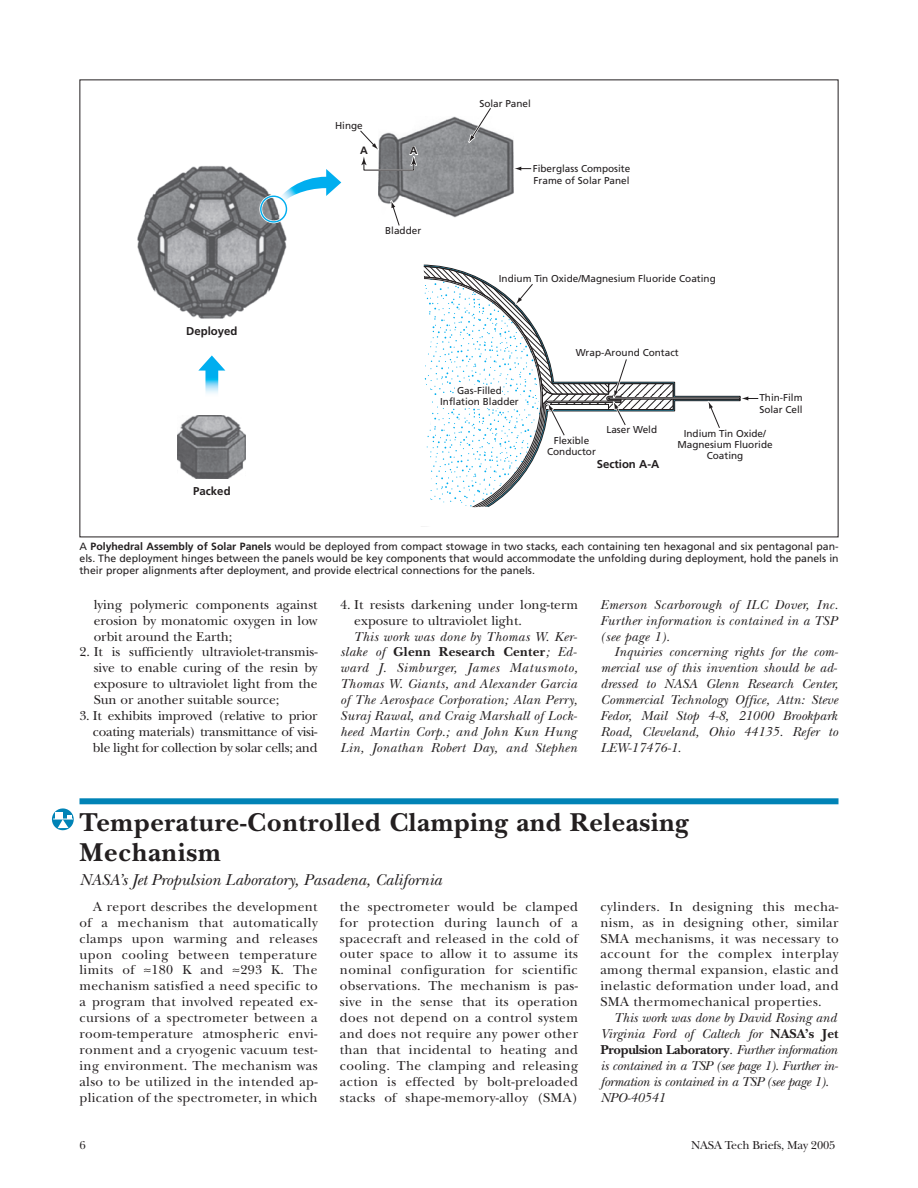
<style>
.page{position:relative;width:918px;height:1188px;background:#fff}
.page>*{position:absolute;margin:0;border:0;box-sizing:border-box;transform-origin:0 0}
.t1{font:700 27px/29.4px "New Baskerville";letter-spacing:.025em;color:#231f20}
.t2{font:italic 16.5px "New Baskerville";color:#231f20}
.t3{font:13.5px/15.9px "New Baskerville";color:#231f20;text-align:justify}
.t4{font:italic 13.5px/15.9px "New Baskerville";letter-spacing:.01em;color:#231f20;text-align:justify}
.t5{font:italic 13.5px/15.9px "New Baskerville";letter-spacing:-.01em;color:#231f20}
.t6{font:12px "New Baskerville";letter-spacing:-.015em;color:#231f20}
.t7{font:700 11.4px "Frutiger";color:#231f20}
.t8{font:700 10.65px "Frutiger";color:#231f20}
.t9{font:10.5px/12px "Frutiger";color:#231f20;text-align:justify}
.t10{font:9.9px/11.4px "Frutiger";color:#231f20;text-align:center}
.s1{font-weight:700}
.s2{font-weight:700;font-style:normal}
</style>
<div class="page">
<img style="left:137px;top:166px;width:150px;height:153px">
<img style="left:177px;top:415px;width:69px;height:63px">
<img style="left:378px;top:116px;width:136px;height:101px">
<svg style="left:198px;top:355px;width:27px;height:39px"></svg>
<svg style="left:278px;top:169px;width:63px;height:35px"></svg>
<div style="left:259px;top:195px;width:29px;height:28px;border:3px solid #fff;border-radius:50%"></div>
<div style="left:260px;top:196px;width:27px;height:27px;border:1px solid #00aeef;border-radius:50%"></div>
<svg style="left:462px;top:108px;width:32px;height:45px"></svg>
<svg style="left:387px;top:189px;width:15px;height:37px"></svg>
<svg style="left:421px;top:264px;width:337px;height:263px"></svg>
<svg style="left:501px;top:164px;width:30px;height:9px"></svg>
<svg style="left:360px;top:128px;width:27px;height:40px"></svg>
<svg style="left:410px;top:150px;width:8px;height:18px"></svg>
<div style="left:439px;top:395px;width:82px;height:13px;background:#fff"></div>
<div style="left:455px;top:386px;width:47px;height:11px;background:#fff"></div>
<div style="left:80px;top:798px;width:758px;height:6px;background:#0083b6"></div>
<svg style="left:52px;top:808px;width:22px;height:22px"></svg>
<p class="t7" style="left:186px;top:327px;width:53px">Deployed</p>
<p class="t7" style="left:193px;top:487px;width:39px">Packed</p>
<p class="t10" style="left:335px;top:120px;width:29px">Hinge</p>
<p class="t8" style="left:360px;top:146px;width:9px">A</p>
<p class="t8" style="left:410px;top:146px;width:9px">A</p>
<p class="t10" style="left:385px;top:225px;width:38px">Bladder</p>
<p class="t10" style="left:479px;top:99px;width:53px">Solar Panel</p>
<p class="t10" style="left:533px;top:164px;width:99px;text-align:left">Fiberglass Composite<br>Frame of Solar Panel</p>
<p class="t10" style="left:499px;top:274px;width:218px">Indium Tin Oxide/Magnesium Fluoride Coating</p>
<p class="t10" style="left:440px;top:385px;width:80px">Gas-Filled<br>Inflation Bladder</p>
<p class="t10" style="left:576px;top:348px;width:104px">Wrap-Around Contact</p>
<p class="t10" style="left:759px;top:393px;width:45px;text-align:left">Thin-Film<br>Solar Cell</p>
<p class="t10" style="left:547px;top:435px;width:50px">Flexible<br>Conductor</p>
<p class="t10" style="left:606px;top:425px;width:52px">Laser Weld</p>
<p class="t7" style="left:597px;top:459px;width:64px">Section A-A</p>
<p class="t10" style="left:677px;top:428px;width:97px">Indium Tin Oxide/<br>Magnesium Fluoride<br>Coating</p>
<p class="t9" style="left:80px;top:541px;width:761px">A <span class="s1">Polyhedral Assembly of Solar Panels</span> would be deployed from compact stowage in two stacks, each containing ten hexagonal and six pentagonal pan&shy;els. The deployment hinges between the panels would be key components that would accommodate the unfolding during deployment, hold the panels in their proper alignments after deployment, and provide electrical connections for the panels.</p>
<p class="t3" style="left:94px;top:598px;width:225px">lying polymeric components against erosion by monatomic oxygen in low orbit around the Earth;</p>
<p class="t3" style="left:94px;top:646px;width:225px;text-indent:-14px">2. It is sufficiently ultraviolet-transmis&shy;sive to enable curing of the resin by exposure to ultraviolet light from the Sun or another suitable source;</p>
<p class="t3" style="left:93px;top:709px;width:226px;text-indent:-14px">3. It exhibits improved (relative to prior coating materials) transmittance of visi&shy;ble light for collection by solar cells; and</p>
<p class="t3" style="left:354px;top:598px;width:225px;text-indent:-14px">4. It resists darkening under long-term exposure to ultraviolet light.</p>
<p class="t4" style="left:340px;top:630px;width:239px;text-indent:14px">This work was done by Thomas W. Ker&shy;slake of <span class="s2">Glenn Research Center</span>; Ed&shy;ward J. Simburger, James Matusmoto, Thomas W. Giants, and Alexander Garcia of The Aerospace Corporation; Alan Perry, Suraj Rawal, and Craig Marshall of Lock&shy;heed Martin Corp.; and John Kun Hung Lin, Jonathan Robert Day, and Stephen</p>
<p class="t4" style="left:601px;top:598px;width:239px">Emerson Scarborough of ILC Dover, Inc.<br>Further information is contained in a TSP (see page 1).</p>
<p class="t4" style="left:601px;top:646px;width:239px;text-indent:14px">Inquiries concerning rights for the com&shy;mercial use of this invention should be ad&shy;dressed to NASA Glenn Research Center, Commercial Technology Office, Attn: Steve Fedor, Mail Stop 4-8, 21000 Brookpark Road, Cleveland, Ohio 44135. Refer to LEW-17476-1.</p>
<h1 class="t1" style="left:80px;top:811px;width:611px">Temperature-Controlled Clamping and Releasing<br>Mechanism</h1>
<p class="t2" style="left:80px;top:874px;width:364px">NASA’s Jet Propulsion Laboratory, Pasadena, California</p>
<p class="t3" style="left:79px;top:900px;width:240px;text-indent:14px">A report describes the development of a mechanism that automatically clamps upon warming and releases upon cooling between temperature limits of ≈180 K and ≈293 K. The mechanism satisfied a need specific to a program that involved repeated ex&shy;cursions of a spectrometer between a room-temperature atmospheric envi&shy;ronment and a cryogenic vacuum test&shy;ing environment. The mechanism was also to be utilized in the intended ap&shy;plication of the spectrometer, in which</p>
<p class="t3" style="left:340px;top:900px;width:240px">the spectrometer would be clamped for protection during launch of a spacecraft and released in the cold of outer space to allow it to assume its nominal configuration for scientific observations. The mechanism is pas&shy;sive in the sense that its operation does not depend on a control system and does not require any power other than that incidental to heating and cooling. The clamping and releasing action is effected by bolt-preloaded stacks of shape-memory-alloy (SMA)</p>
<p class="t3" style="left:601px;top:900px;width:240px">cylinders. In designing this mecha&shy;nism, as in designing other, similar SMA mechanisms, it was necessary to account for the complex interplay among thermal expansion, elastic and inelastic deformation under load, and SMA thermomechanical properties.</p>
<p class="t5" style="left:600px;top:1011px;width:240px;text-indent:14px">This work was done by David Rosing and Virginia Ford of Caltech for <span class="s2">NASA’s Jet Propulsion Laboratory</span>. Further information is contained in a TSP (see page 1). Further in&shy;formation is contained in a TSP (see page 1).<br>NPO-40541</p>
<p class="t6" style="left:80px;top:1141px;width:8px">6</p>
<p class="t6" style="left:691px;top:1141px;width:146px">NASA Tech Briefs, May 2005</p>
</div>
